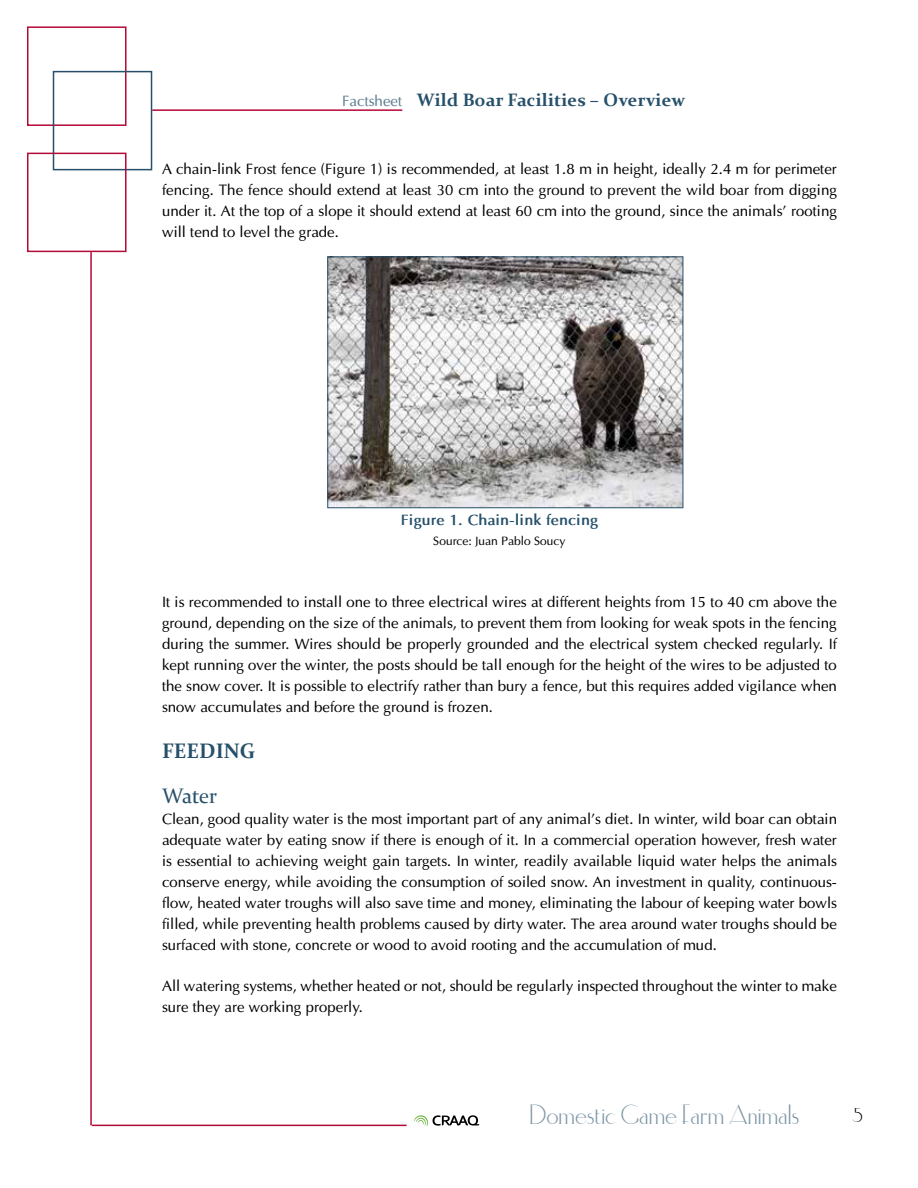
<style>
.page{position:relative;width:918px;height:1188px;background:#fff}
.page>*{position:absolute;margin:0;border:0;box-sizing:border-box;transform-origin:0 0}
.t1{font:27px "Elisia";color:#7d96a6}
.t2{font:700 21px "Constantia";color:#26506a}
.t3{font:21px "Constantia";letter-spacing:-.01em;color:#26506a}
.t4{font:19.5px "Elisia";color:#000}
.t5{font:700 18px "Constantia";letter-spacing:.01em;color:#26506a}
.t6{font:15px/21px "Optima";color:#000;text-align:justify}
.t7{font:700 15px "Optima";color:#26506a}
.t8{font:12px "Optima";color:#000}
.s1{font-family:"Optima";font-weight:400;font-size:15px;color:#5c7c8f}
</style>
<div class="page">
<hr style="left:90px;top:252px;width:2px;height:873px;background:#b50938">
<hr style="left:92px;top:1125px;width:315px;height:1px;background:#b50938">
<svg style="left:414px;top:1115px;width:65px;height:11px"></svg>
<hr style="left:152px;top:109px;width:250px;height:2px;background:#b50938">
<div style="left:27px;top:26px;width:100px;height:100px;border:2px solid #b50938"></div>
<div style="left:53px;top:71px;width:99px;height:99px;border:2px solid #26506a"></div>
<div style="left:27px;top:153px;width:100px;height:99px;border:2px solid #b50938"></div>
<img style="left:329px;top:258px;width:352px;height:248px">
<div style="left:327px;top:256px;width:356px;height:252px;border:1px solid #26506a"></div>
<p class="t5" style="left:342px;top:88px;width:345px"><span class="s1">Factsheet</span> Wild Boar Facilities – Overview</p>
<p class="t6" style="left:162px;top:158px;width:677px">A chain-link Frost fence (Figure 1) is recommended, at least 1.8 m in height, ideally 2.4 m for perimeter fencing. The fence should extend at least 30 cm into the ground to prevent the wild boar from digging under it. At the top of a slope it should extend at least 60 cm into the ground, since the animals’ rooting will tend to level the grade.</p>
<p class="t7" style="left:401px;top:511px;width:199px">Figure 1. Chain-link fencing</p>
<p class="t8" style="left:433px;top:533px;width:134px">Source: Juan Pablo Soucy</p>
<p class="t6" style="left:162px;top:591px;width:677px">It is recommended to install one to three electrical wires at different heights from 15 to 40 cm above the ground, depending on the size of the animals, to prevent them from looking for weak spots in the fencing during the summer. Wires should be properly grounded and the electrical system checked regularly. If kept running over the winter, the posts should be tall enough for the height of the wires to be adjusted to the snow cover. It is possible to electrify rather than bury a fence, but this requires added vigilance when snow accumulates and before the ground is frozen.</p>
<h2 class="t2" style="left:162px;top:736px;width:95px">FEEDING</h2>
<h2 class="t3" style="left:162px;top:782px;width:57px">Water</h2>
<p class="t6" style="left:162px;top:808px;width:677px">Clean, good quality water is the most important part of any animal’s diet. In winter, wild boar can obtain adequate water by eating snow if there is enough of it. In a commercial operation however, fresh water is essential to achieving weight gain targets. In winter, readily available liquid water helps the animals conserve energy, while avoiding the consumption of soiled snow. An investment in quality, continuous&shy;flow, heated water troughs will also save time and money, eliminating the labour of keeping water bowls filled, while preventing health problems caused by dirty water. The area around water troughs should be surfaced with stone, concrete or wood to avoid rooting and the accumulation of mud.</p>
<p class="t6" style="left:162px;top:976px;width:676px">All watering systems, whether heated or not, should be regularly inspected throughout the winter to make sure they are working properly.</p>
<h1 class="t1" style="left:530px;top:1102px;width:271px">Domestic Game Farm Animals</h1>
<h3 class="t4" style="left:852px;top:1106px;width:12px">5</h3>
</div>
